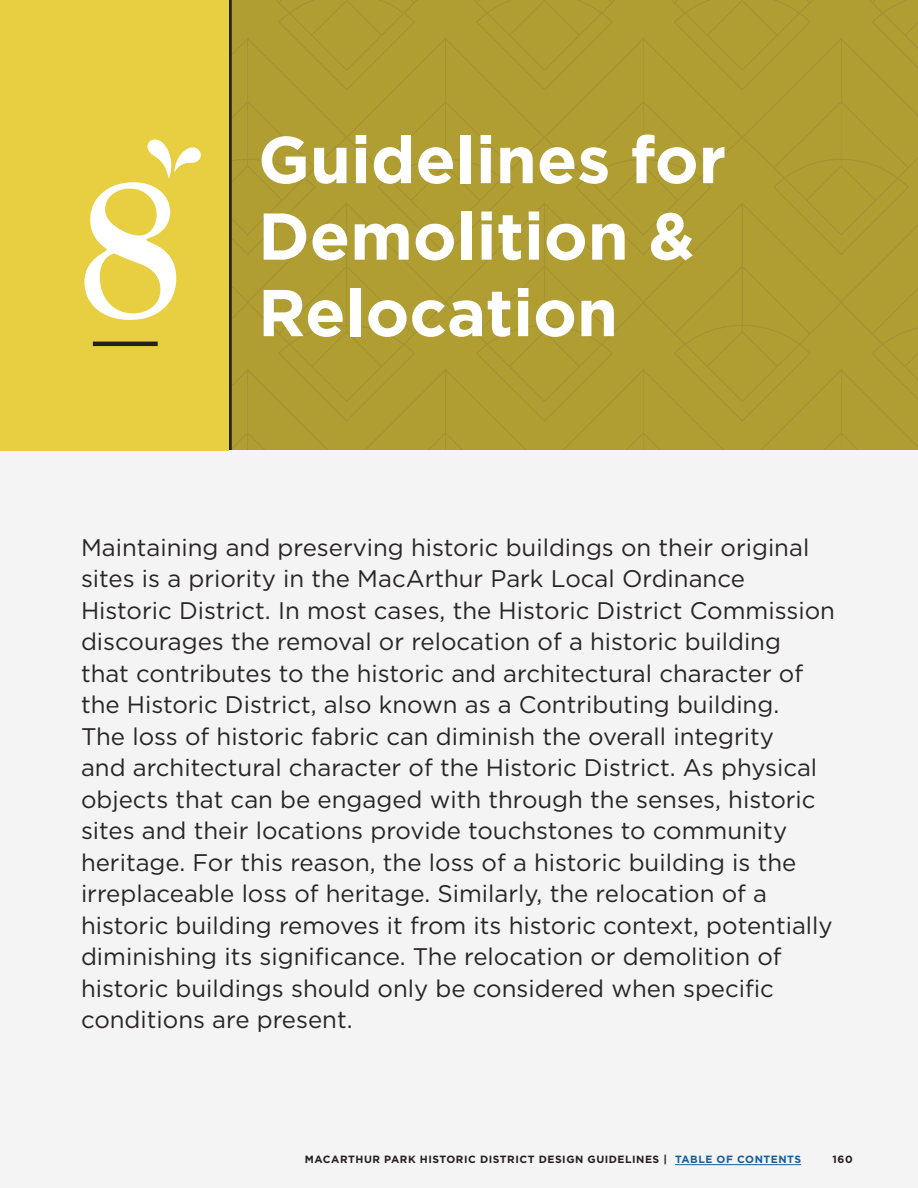
<style>
.page{position:relative;width:918px;height:1188px;background:#fff}
.page>*{position:absolute;margin:0;border:0;box-sizing:border-box;transform-origin:0 0}
.t1{font:700 211.5px "Goudy Old Style T";color:#fff}
.t2{font:700 66px/76.5px "Gotham";color:#fff}
.Text_Large{font:24px/31.5px "Gotham";color:#292426}
.t3{font:700 10.5px "Gotham";letter-spacing:.05em;color:#241f21}
.s1{color:#175d9e}
</style>
<div class="page">
<div style="left:0;top:450px;width:918px;height:738px;background:#f4f4f4"></div>
<div style="left:0;top:0;width:229px;height:450px;background:#e8cf42"></div>
<hr style="left:93px;top:342px;width:65px;height:4px;background:#241f21">
<svg style="left:121px;top:0;width:797px;height:451px;background:#b6a335"></svg>
<hr style="left:675px;top:1164px;width:126px;height:1px;background:#175d9e">
<p class="t1" style="left:77px;top:129px;width:107px">8</p>
<p class="t2" style="left:258px;top:120px;width:470px">Guidelines for<br>Demolition &amp;<br>Relocation</p>
<p class="Text_Large" style="left:81px;top:531px;width:755px">Maintaining and preserving historic buildings on their original sites is a priority in the MacArthur Park Local Ordinance Historic District. In most cases, the Historic District Commission discourages the removal or relocation of a historic building that contributes to the historic and architectural character of the Historic District, also known as a Contributing building.<br>The loss of historic fabric can diminish the overall integrity<br>and architectural character of the Historic District. As physical objects that can be engaged with through the senses, historic sites and their locations provide touchstones to community heritage. For this reason, the loss of a historic building is the irreplaceable loss of heritage. Similarly, the relocation of a historic building removes it from its historic context, potentially diminishing its significance. The relocation or demolition of historic buildings should only be considered when specific conditions are present.</p>
<p class="t3" style="left:305px;top:1153px;width:498px">MACARTHUR PARK HISTORIC DISTRICT DESIGN GUIDELINES | <span class="s1">TABLE OF CONTENTS</span></p>
<p class="t3" style="left:833px;top:1153px;width:22px">160</p>
</div>
